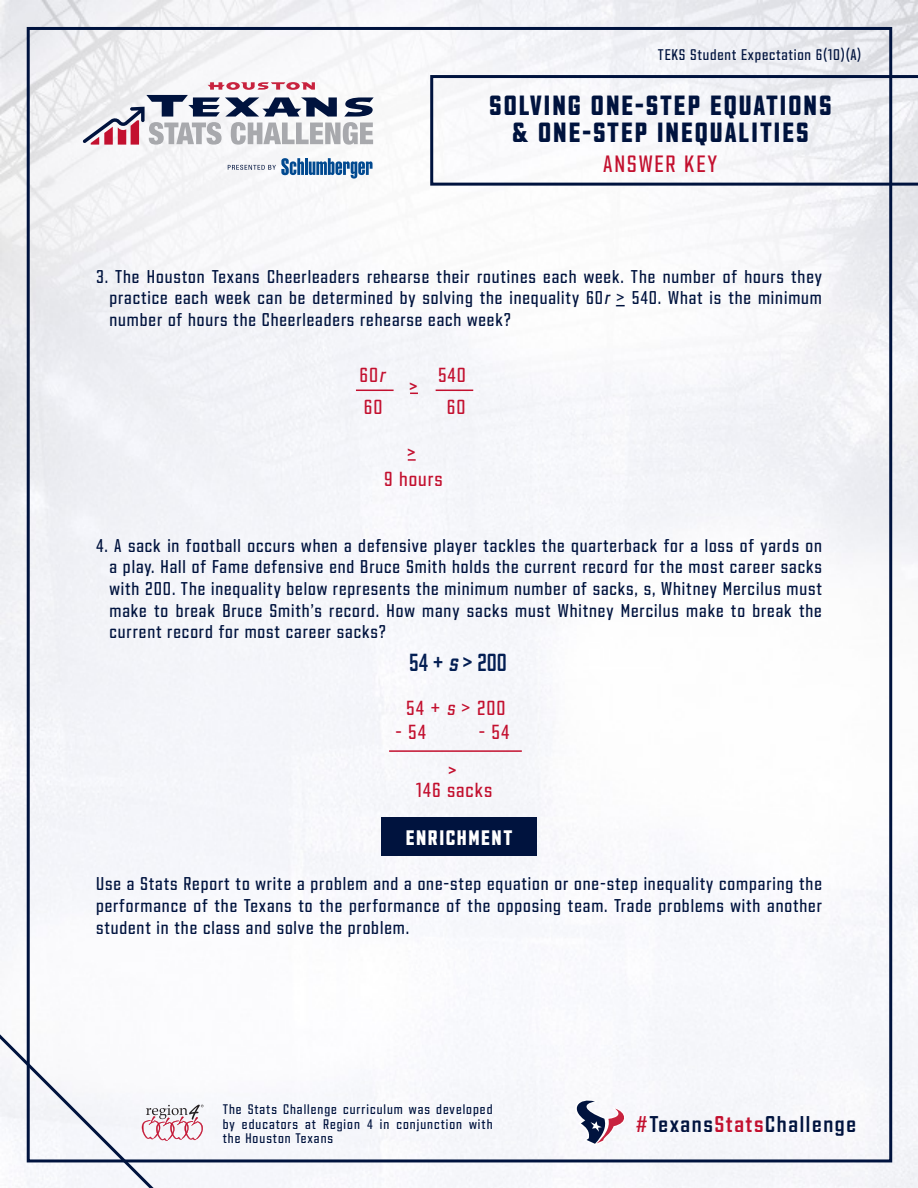
<style>
.page{position:relative;width:918px;height:1188px;background:#fff}
.page>*{position:absolute;margin:0;border:0;box-sizing:border-box;transform-origin:0 0}
.t1{font:700 27px/27px "Tex Sans";letter-spacing:.075em;color:#00133e;text-align:center}
.t2{font:600 24px "Tex Sans";color:#031e53;scale:.9 1}
.t3{font:500 22.95px "Tex Sans";letter-spacing:.075em;color:#c3102f}
.t4{font:600 22.2px "Tex Sans";letter-spacing:.075em;color:#00133e}
.t5{font:700 20.4px "Tex Sans";letter-spacing:.075em;color:#fff}
.t6{font:500 19.8px "Tex Sans";letter-spacing:.05em;color:#c3102f}
.t7{font:500 18px/21.6px "Tex Sans";letter-spacing:.05em;color:#00133e;text-align:justify}
.t8{font:600 18px "Tex Sans";color:#c3102f}
.t9{font:500 15px "Tex Sans";letter-spacing:.05em;color:#00133e}
.t10{font:500 13.5px/15px "Tex Sans";letter-spacing:.075em;color:#00133e}
.s1{font-style:italic}
.s2{color:#c3102f}
</style>
<div class="page">
<img style="left:0;top:1px;width:918px;height:1187px">
<svg style="left:0;top:979px;width:206px;height:209px"></svg>
<svg style="left:83px;top:82px;width:291px;height:63px"></svg>
<svg style="left:228px;top:158px;width:145px;height:21px"></svg>
<svg style="left:430px;top:75px;width:488px;height:111px"></svg>
<svg style="left:575px;top:1099px;width:50px;height:46px"></svg>
<div style="left:381px;top:817px;width:156px;height:38px;background:#00133e"></div>
<hr style="left:356px;top:390px;width:38px;height:1px;background:#c3102f">
<hr style="left:389px;top:750px;width:133px;height:2px;background:#c3102f">
<hr style="left:436px;top:390px;width:37px;height:1px;background:#c3102f">
<svg style="left:408px;top:459px;width:8px;height:2px"></svg>
<p class="t9" style="left:658px;top:46px;width:205px">TEKS Student Expectation 6(10)(A)</p>
<p class="t1" style="left:489px;top:91px;width:344px">SOLVING ONE-STEP EQUATIONS &amp; ONE-STEP INEQUALITIES</p>
<p class="t3" style="left:603px;top:151px;width:116px">ANSWER KEY</p>
<p class="t7" style="left:110px;top:265px;width:714px;text-indent:-14px">3. The Houston Texans Cheerleaders rehearse their routines each week. The number of hours they practice each week can be determined by solving the inequality 60<span class="s1">r</span> &gt; 540. What is the minimum number of hours the Cheerleaders rehearse each week?</p>
<p class="t7" style="left:616px;top:294px;width:12px">—</p>
<p class="t6" style="left:360px;top:364px;width:31px">60<span class="s1">r</span></p>
<p class="t6" style="left:364px;top:396px;width:20px">60</p>
<p class="t8" style="left:409px;top:376px;width:10px">&gt;</p>
<p class="t8" style="left:407px;top:443px;width:10px">&gt;</p>
<p class="t6" style="left:438px;top:364px;width:29px">540</p>
<p class="t6" style="left:447px;top:396px;width:20px">60</p>
<p class="t6" style="left:384px;top:468px;width:60px">9 hours</p>
<p class="t7" style="left:110px;top:535px;width:714px;text-indent:-14px">4. A sack in football occurs when a defensive player tackles the quarterback for a loss of yards on a play. Hall of Fame defensive end Bruce Smith holds the current record for the most career sacks with 200. The inequality below represents the minimum number of sacks, s, Whitney Mercilus must make to break Bruce Smith’s record. How many sacks must Whitney Mercilus make to break the current record for most career sacks?</p>
<p class="t2" style="left:409px;top:649px;width:110px">54 + <span class="s1">s</span> &gt; 200</p>
<p class="t6" style="left:406px;top:698px;width:101px">54 + s &gt; 200</p>
<p class="t6" style="left:396px;top:721px;width:32px">- 54</p>
<p class="t6" style="left:479px;top:721px;width:32px">- 54</p>
<p class="t8" style="left:448px;top:761px;width:10px">&gt;</p>
<p class="t6" style="left:416px;top:779px;width:78px">146 sacks</p>
<p class="t5" style="left:406px;top:826px;width:108px">ENRICHMENT</p>
<p class="t7" style="left:96px;top:873px;width:727px">Use a Stats Report to write a problem and a one-step equation or one-step inequality comparing the performance of the Texans to the performance of the opposing team. Trade problems with another student in the class and solve the problem.</p>
<p class="t10" style="left:223px;top:1102px;width:271px">The Stats Challenge curriculum was developed by educators at Region 4 in conjunction with</p>
<p class="t10" style="left:223px;top:1130px;width:112px">the Houston Texans</p>
<p class="t4" style="left:636px;top:1111px;width:222px"><span class="s2">#</span>Texans<span class="s2">Stats</span>Challenge</p>
</div>
